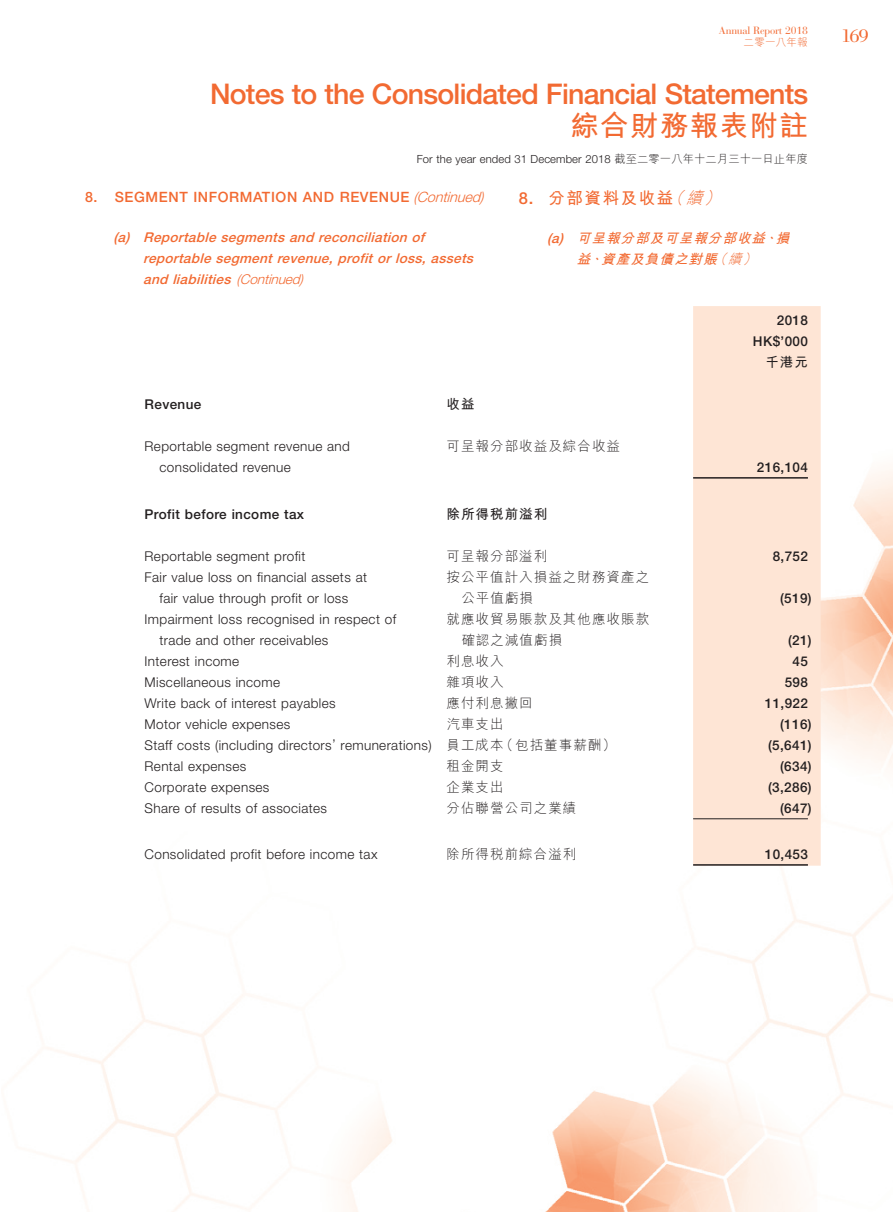
<style>
.page{position:relative;width:893px;height:1212px;background:#fff}
.page>*{position:absolute;margin:0;border:0;box-sizing:border-box;transform-origin:0 0}
.t1{font:500 28.5px "Helvetica Neue LT Std";letter-spacing:-.025em;color:#f26a32}
.t2{font:700 28.5px "M Hei HK";letter-spacing:.05em;color:#f26a32}
.t3{font:19.2px "Bodoni Std";color:#f26a32}
.C_Heading_1{font:700 16.5px "M Hei HK";letter-spacing:.095em;color:#f26a32}
.Heading_1{font:500 14.25px "Helvetica Neue LT Std";letter-spacing:.04em;color:#f26a32}
.Body_Text{font:300 13.5px/21px "Helvetica Neue LT Std";letter-spacing:.03em;color:#231f20}
.Body_Text-2{font:300 13.5px/21px "M Hei HK";letter-spacing:.08em;color:#231f20}
.Heading_2{font:italic 500 13.5px/21px "Helvetica Neue LT Std";color:#f26a32}
.Body_Text-3{font:500 13.5px "Helvetica Neue LT Std";letter-spacing:.03em;color:#231f20}
.C_Heading_2{font:italic 700 13.5px/21px "M Hei HK";color:#f26a32;text-align:center}
.Body_Text-4{font:700 13.5px "M Hei HK";letter-spacing:.08em;color:#231f20}
.t4{font:300 11.25px "Helvetica Neue LT Std";letter-spacing:.01em;color:#231f20}
.t5{font:10.5px "Bauer Bodoni Std";letter-spacing:-.02em;color:#f26a32}
.t6{font:300 10.5px "M Hei HK";letter-spacing:.02em;color:#f26a32}
.s1{font-family:"M Hei HK"}
.s2{font-weight:300;font-style:italic}
.s3{font-weight:300}
.s4{font-family:"Helvetica Neue LT Std";font-weight:500}
</style>
<div class="page">
<img style="left:47px;top:469px;width:846px;height:743px">
<div style="left:693px;top:306px;width:128px;height:560px;background:#fee5d5"></div>
<hr style="left:693px;top:477px;width:115px;height:2px;background:#231f20">
<hr style="left:693px;top:818px;width:115px;height:1px;background:#231f20">
<hr style="left:693px;top:864px;width:115px;height:2px;background:#231f20">
<p class="t5" style="left:719px;top:25px;width:90px">Annual Report 2018</p>
<p class="t6" style="left:744px;top:37px;width:66px">二零一八年報</p>
<h1 class="t1" style="left:210px;top:77px;width:600px">Notes to the Consolidated Financial Statements</h1>
<h1 class="t2" style="left:570px;top:105px;width:239px">綜合財務報表附註</h1>
<p class="t4" style="left:417px;top:152px;width:393px">For the year ended 31 December 2018 <span class="s1">截至二零一八年十二月三十一日止年度</span></p>
<p class="Heading_1" style="left:85px;top:188px;width:401px">8. SEGMENT INFORMATION AND REVENUE <span class="s2">(Continued)</span></p>
<p class="Heading_2" style="left:143px;top:227px;width:335px;text-indent:-30px">(a) Reportable segments and reconciliation of reportable segmentrevenue,profitorloss,assets and liabilities <span class="s3">(Continued)</span></p>
<p class="C_Heading_1" style="left:519px;top:186px;width:208px"><span class="s4">8.</span> 分部資料及收益<span class="s2">（續）</span></p>
<p class="C_Heading_2" style="left:547px;top:227px;width:248px"><span class="s4">(a)</span> 可呈報分部及可呈報分部收益、損益、資產及負債之對賬<span class="s3">（續）</span></p>
<p class="Body_Text-3" style="left:777px;top:312px;width:33px">2018</p>
<p class="Body_Text-3" style="left:753px;top:333px;width:57px">HK$’000</p>
<p class="Body_Text-4" style="left:765px;top:353px;width:44px">千港元</p>
<p class="Body_Text-3" style="left:145px;top:396px;width:58px">Revenue</p>
<p class="Body_Text-4" style="left:446px;top:395px;width:30px">收益</p>
<p class="Body_Text" style="left:159px;top:436px;width:192px;text-indent:-15px">Reportable segment revenue and consolidated revenue</p>
<p class="Body_Text-2" style="left:446px;top:436px;width:175px">可呈報分部收益及綜合收益</p>
<p class="Body_Text-3" style="left:757px;top:459px;width:53px">216,104</p>
<p class="Body_Text-3" style="left:145px;top:506px;width:161px">Profit before income tax</p>
<p class="Body_Text-4" style="left:446px;top:504px;width:102px">除所得稅前溢利</p>
<p class="Body_Text" style="left:145px;top:545px;width:162px">Reportable segment profit</p>
<p class="Body_Text-2" style="left:446px;top:545px;width:102px">可呈報分部溢利</p>
<p class="Body_Text-3" style="left:773px;top:548px;width:37px">8,752</p>
<p class="Body_Text" style="left:145px;top:566px;width:224px;text-align:center">Fair value loss on financial assets at fair value through profit or loss</p>
<p class="Body_Text-2" style="left:461px;top:566px;width:189px;text-indent:-15px">按公平值計入損益之財務資產之公平值虧損</p>
<p class="Body_Text-3" style="left:780px;top:590px;width:33px">(519)</p>
<p class="Body_Text" style="left:159px;top:608px;width:238px;text-indent:-15px">Impairment loss recognised in respect of trade and other receivables</p>
<p class="Body_Text-2" style="left:461px;top:608px;width:189px;text-indent:-15px">就應收貿易賬款及其他應收賬款確認之減值虧損</p>
<p class="Body_Text-3" style="left:788px;top:632px;width:25px">(21)</p>
<p class="Body_Text" style="left:145px;top:650px;width:96px">Interest income</p>
<p class="Body_Text-2" style="left:446px;top:650px;width:59px">利息收入</p>
<p class="Body_Text-3" style="left:792px;top:653px;width:17px">45</p>
<p class="Body_Text" style="left:145px;top:671px;width:137px">Miscellaneous income</p>
<p class="Body_Text-2" style="left:446px;top:671px;width:59px">雜項收入</p>
<p class="Body_Text-3" style="left:785px;top:674px;width:25px">598</p>
<p class="Body_Text" style="left:145px;top:692px;width:193px">Write back of interest payables</p>
<p class="Body_Text-2" style="left:446px;top:692px;width:88px">應付利息撇回</p>
<p class="Body_Text-3" style="left:765px;top:695px;width:45px">11,922</p>
<p class="Body_Text" style="left:145px;top:713px;width:147px">Motor vehicle expenses</p>
<p class="Body_Text-2" style="left:446px;top:713px;width:59px">汽車支出</p>
<p class="Body_Text-3" style="left:780px;top:716px;width:33px">(116)</p>
<p class="Body_Text" style="left:145px;top:734px;width:288px">Staff costs (including directors’ remunerations)</p>
<p class="Body_Text-2" style="left:446px;top:734px;width:171px">員工成本（包括董事薪酬）</p>
<p class="Body_Text-3" style="left:768px;top:737px;width:45px">(5,641)</p>
<p class="Body_Text" style="left:145px;top:755px;width:103px">Rental expenses</p>
<p class="Body_Text-2" style="left:446px;top:755px;width:59px">租金開支</p>
<p class="Body_Text-3" style="left:780px;top:758px;width:33px">(634)</p>
<p class="Body_Text" style="left:145px;top:776px;width:126px">Corporate expenses</p>
<p class="Body_Text-2" style="left:446px;top:776px;width:59px">企業支出</p>
<p class="Body_Text-3" style="left:768px;top:779px;width:45px">(3,286)</p>
<p class="Body_Text" style="left:145px;top:797px;width:184px">Share of results of associates</p>
<p class="Body_Text-2" style="left:446px;top:797px;width:131px">分佔聯營公司之業績</p>
<p class="Body_Text-3" style="left:780px;top:800px;width:33px">(647)</p>
<p class="Body_Text" style="left:145px;top:844px;width:234px">Consolidated profit before income tax</p>
<p class="Body_Text-2" style="left:446px;top:844px;width:131px">除所得稅前綜合溢利</p>
<p class="Body_Text-3" style="left:765px;top:846px;width:45px">10,453</p>
<h2 class="t3" style="left:841px;top:25px;width:28px">169</h2>
</div>
